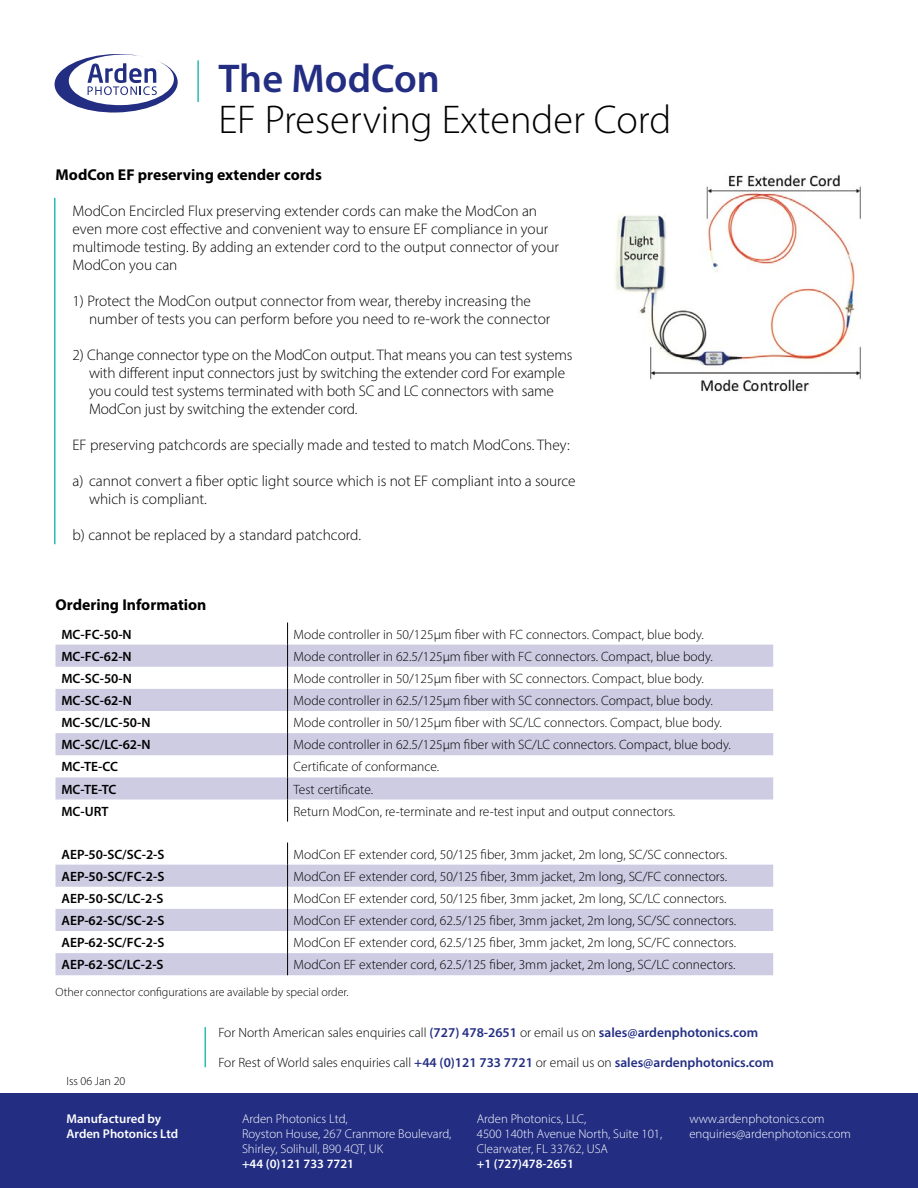
<style>
.page{position:relative;width:918px;height:1188px;background:#fff}
.page>*{position:absolute;margin:0;border:0;box-sizing:border-box;transform-origin:0 0}
.t1{font:300 40.35px "Myriad Pro";color:#000}
.t2{font:600 40.35px "Myriad Pro";color:#232e83}
.t3{font:700 15.75px "Myriad Pro";color:#000}
.t4{font:300 15.3px/18px "Myriad Pro";color:#000}
.t5{font:300 13.5px "Myriad Pro";color:#000}
.t6{font:600 13.5px "Myriad Pro";color:#000}
.t7{font:300 12.75px/15px "Myriad Pro";color:#fff}
.t8{font:600 12.75px/15px "Myriad Pro";color:#fff}
.t9{font:300 12px "Myriad Pro";color:#000}
.s1{font-weight:600;color:#232e83}
</style>
<div class="page">
<div style="left:0;top:1093px;width:918px;height:95px;background:#232e83"></div>
<hr style="left:205px;top:1027px;width:1px;height:40px;background:#27bcb2">
<svg style="left:56px;top:645px;width:717px;height:155px;fill:#cdcce3"></svg>
<svg style="left:287px;top:622px;width:1px;height:200px"></svg>
<svg style="left:56px;top:865px;width:717px;height:110px;fill:#cdcce3"></svg>
<svg style="left:287px;top:843px;width:1px;height:132px"></svg>
<hr style="left:54px;top:198px;width:2px;height:346px;background:#27bcb2">
<svg style="left:55px;top:54px;width:123px;height:59px"></svg>
<hr style="left:197px;top:60px;width:2px;height:42px;background:#27bcb2">
<img style="left:614px;top:174px;width:247px;height:218px">
<h1 class="t2" style="left:219px;top:53px;width:223px">The ModCon</h1>
<h1 class="t1" style="left:219px;top:95px;width:454px">EF Preserving Extender Cord</h1>
<p class="t3" style="left:56px;top:164px;width:268px">ModCon EF preserving extender cords</p>
<p class="t4" style="left:73px;top:201px;width:488px">ModCon Encircled Flux preserving extender cords can make the ModCon an even more cost effective and convenient way to ensure EF compliance in your multimode testing. By adding an extender cord to the output connector of your ModCon you can</p>
<p class="t4" style="left:89px;top:291px;width:463px;text-indent:-16px">1) Protect the ModCon output connector from wear, thereby increasing the number of tests you can perform before you need to re-work the connector</p>
<p class="t4" style="left:89px;top:345px;width:485px;text-indent:-16px">2) Change connector type on the ModCon output. That means you can test systems with different input connectors just by switching the extender cord For example you could test systems terminated with both SC and LC connectors with same ModCon just by switching the extender cord.</p>
<p class="t4" style="left:73px;top:435px;width:499px">EF preserving patchcords are specially made and tested to match ModCons. They:</p>
<p class="t4" style="left:89px;top:471px;width:488px;text-indent:-16px">a) cannot convert a fiber optic light source which is not EF compliant into a source which is compliant.</p>
<p class="t4" style="left:73px;top:525px;width:290px">b) cannot be replaced by a standard patchcord.</p>
<p class="t3" style="left:56px;top:595px;width:153px">Ordering Information</p>
<p class="t6" style="left:62px;top:626px;width:72px">MC-FC-50-N</p>
<p class="t5" style="left:294px;top:626px;width:412px">Mode controller in 50/125µm fiber with FC connectors. Compact, blue body.</p>
<p class="t6" style="left:62px;top:648px;width:72px">MC-FC-62-N</p>
<p class="t5" style="left:294px;top:648px;width:421px">Mode controller in 62.5/125µm fiber with FC connectors. Compact, blue body.</p>
<p class="t6" style="left:62px;top:670px;width:72px">MC-SC-50-N</p>
<p class="t5" style="left:294px;top:670px;width:412px">Mode controller in 50/125µm fiber with SC connectors. Compact, blue body.</p>
<p class="t6" style="left:62px;top:692px;width:72px">MC-SC-62-N</p>
<p class="t5" style="left:294px;top:692px;width:421px">Mode controller in 62.5/125µm fiber with SC connectors. Compact, blue body.</p>
<p class="t6" style="left:62px;top:714px;width:91px">MC-SC/LC-50-N</p>
<p class="t5" style="left:294px;top:715px;width:430px">Mode controller in 50/125µm fiber with SC/LC connectors. Compact, blue body.</p>
<p class="t6" style="left:62px;top:736px;width:91px">MC-SC/LC-62-N</p>
<p class="t5" style="left:294px;top:737px;width:439px">Mode controller in 62.5/125µm fiber with SC/LC connectors. Compact, blue body.</p>
<p class="t6" style="left:62px;top:758px;width:58px">MC-TE-CC</p>
<p class="t5" style="left:294px;top:759px;width:147px">Certificate of conformance.</p>
<p class="t6" style="left:62px;top:780px;width:56px">MC-TE-TC</p>
<p class="t5" style="left:294px;top:781px;width:81px">Test certificate.</p>
<p class="t6" style="left:62px;top:803px;width:49px">MC-URT</p>
<p class="t5" style="left:294px;top:803px;width:383px">Return ModCon, re-terminate and re-test input and output connectors.</p>
<p class="t6" style="left:62px;top:846px;width:105px">AEP-50-SC/SC-2-S</p>
<p class="t5" style="left:294px;top:846px;width:435px">ModCon EF extender cord, 50/125 fiber, 3mm jacket, 2m long, SC/SC connectors.</p>
<p class="t6" style="left:62px;top:868px;width:104px">AEP-50-SC/FC-2-S</p>
<p class="t5" style="left:294px;top:868px;width:435px">ModCon EF extender cord, 50/125 fiber, 3mm jacket, 2m long, SC/FC connectors.</p>
<p class="t6" style="left:62px;top:890px;width:104px">AEP-50-SC/LC-2-S</p>
<p class="t5" style="left:294px;top:890px;width:434px">ModCon EF extender cord, 50/125 fiber, 3mm jacket, 2m long, SC/LC connectors.</p>
<p class="t6" style="left:62px;top:912px;width:105px">AEP-62-SC/SC-2-S</p>
<p class="t5" style="left:294px;top:912px;width:444px">ModCon EF extender cord, 62.5/125 fiber, 3mm jacket, 2m long, SC/SC connectors.</p>
<p class="t6" style="left:62px;top:934px;width:104px">AEP-62-SC/FC-2-S</p>
<p class="t5" style="left:294px;top:935px;width:444px">ModCon EF extender cord, 62.5/125 fiber, 3mm jacket, 2m long, SC/FC connectors.</p>
<p class="t6" style="left:62px;top:956px;width:104px">AEP-62-SC/LC-2-S</p>
<p class="t5" style="left:294px;top:957px;width:443px">ModCon EF extender cord, 62.5/125 fiber, 3mm jacket, 2m long, SC/LC connectors.</p>
<p class="t9" style="left:56px;top:984px;width:295px">Other connector configurations are available by special order.</p>
<p class="t9" style="left:67px;top:1073px;width:60px">Iss 06 Jan 20</p>
<p class="t5" style="left:219px;top:1025px;width:541px">For North American sales enquiries call <span class="s1">(727) 478-2651</span> or email us on <span class="s1">sales@ardenphotonics.com</span></p>
<p class="t5" style="left:219px;top:1055px;width:557px">For Rest of World sales enquiries call <span class="s1">+44 (0)121 733 7721</span> or email us on <span class="s1">sales@ardenphotonics.com</span></p>
<p class="t8" style="left:67px;top:1111px;width:113px">Manufactured by<br>Arden Photonics Ltd</p>
<p class="t7" style="left:689px;top:1111px;width:163px">www.ardenphotonics.com enquiries@ardenphotonics.com</p>
<p class="t7" style="left:477px;top:1111px;width:187px">Arden Photonics, LLC,<br>4500 140th Avenue North, Suite 101,<br>Clearwater, FL 33762, USA</p>
<p class="t8" style="left:477px;top:1156px;width:99px">+1 (727)478-2651</p>
<p class="t7" style="left:242px;top:1111px;width:211px">Arden Photonics Ltd,<br>Royston House, 267 Cranmore Boulevard,<br>Shirley, Solihull, B90 4QT, UK</p>
<p class="t8" style="left:242px;top:1156px;width:114px">+44 (0)121 733 7721</p>
</div>
